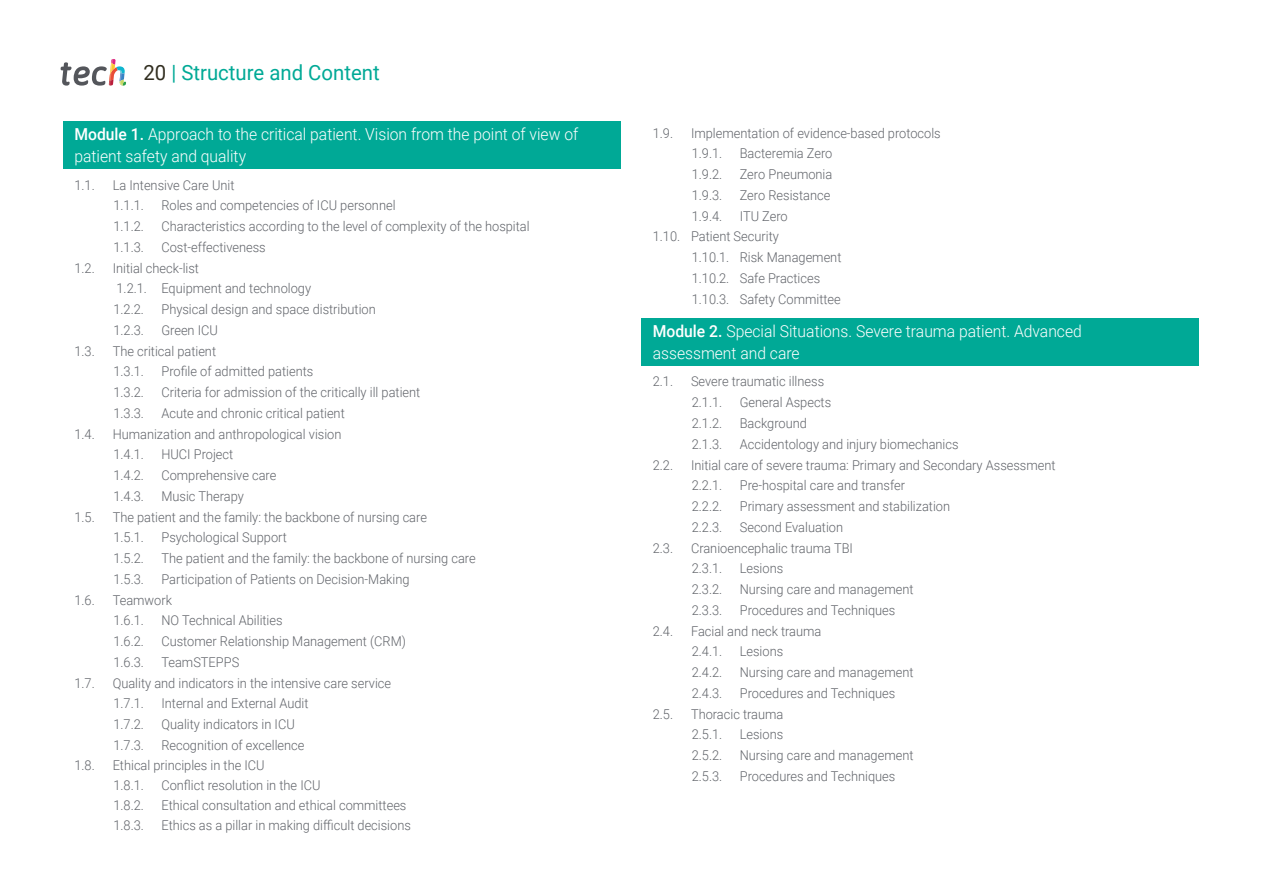
<style>
.page{position:relative;width:1263px;height:893px;background:#fff}
.page>*{position:absolute;margin:0;border:0;box-sizing:border-box;transform-origin:0 0}
.t1{font:21px "Roboto";color:#00a996}
.t2{font:300 16.5px/22.5px "Roboto";color:#fff;scale:.95 1}
.t3{font:300 13.5px/20.7px "Roboto";color:#61646a;scale:.95 1}
.s1{color:#312e20}
.s2{font-weight:500}
</style>
<div class="page">
<svg style="left:61px;top:59px;width:65px;height:27px"></svg>
<div style="left:63px;top:121px;width:558px;height:48px;background:#00a996"></div>
<div style="left:642px;top:318px;width:557px;height:48px;background:#00a996"></div>
<h1 class="t1" style="left:144px;top:57px;width:238px"><span class="s1">20</span> | Structure and Content</h1>
<p class="t2" style="left:74px;top:122px;width:532px"><span class="s2">Module 1.</span> Approach to the critical patient. Vision from the point of view of patient safety and quality</p>
<p class="t3" style="left:74px;top:174px;width:23px">1.1.</p>
<p class="t3" style="left:113px;top:174px;width:130px">La Intensive Care Unit<br>1.1.1.</p>
<p class="t3" style="left:161px;top:195px;width:248px">Roles and competencies of ICU personnel</p>
<p class="t3" style="left:113px;top:215px;width:34px">1.1.2.</p>
<p class="t3" style="left:161px;top:215px;width:389px">Characteristics according to the level of complexity of the hospital</p>
<p class="t3" style="left:113px;top:236px;width:34px">1.1.3.</p>
<p class="t3" style="left:161px;top:236px;width:111px">Cost-effectiveness</p>
<p class="t3" style="left:74px;top:257px;width:23px">1.2.</p>
<p class="t3" style="left:113px;top:257px;width:210px">Initial check-list<br>1.2.1. Equipment and technology<br>1.2.2.</p>
<p class="t3" style="left:161px;top:298px;width:227px">Physical design and space distribution</p>
<p class="t3" style="left:113px;top:319px;width:34px">1.2.3.</p>
<p class="t3" style="left:161px;top:319px;width:61px">Green ICU</p>
<p class="t3" style="left:74px;top:340px;width:23px">1.3.</p>
<p class="t3" style="left:113px;top:340px;width:110px">The critical patient<br>1.3.1.</p>
<p class="t3" style="left:161px;top:361px;width:161px">Profile of admitted patients</p>
<p class="t3" style="left:113px;top:381px;width:34px">1.3.2.</p>
<p class="t3" style="left:161px;top:381px;width:274px">Criteria for admission of the critically ill patient</p>
<p class="t3" style="left:113px;top:402px;width:34px">1.3.3.</p>
<p class="t3" style="left:161px;top:402px;width:195px">Acute and chronic critical patient</p>
<p class="t3" style="left:74px;top:423px;width:23px">1.4.</p>
<p class="t3" style="left:113px;top:423px;width:242px">Humanization and anthropological vision<br>1.4.1.</p>
<p class="t3" style="left:161px;top:444px;width:77px">HUCI Project</p>
<p class="t3" style="left:113px;top:464px;width:34px">1.4.2.</p>
<p class="t3" style="left:161px;top:464px;width:123px">Comprehensive care</p>
<p class="t3" style="left:113px;top:485px;width:34px">1.4.3.</p>
<p class="t3" style="left:161px;top:485px;width:88px">Music Therapy</p>
<p class="t3" style="left:74px;top:506px;width:23px">1.5.</p>
<p class="t3" style="left:113px;top:506px;width:332px">The patient and the family: the backbone of nursing care<br>1.5.1.</p>
<p class="t3" style="left:161px;top:527px;width:134px">Psychological Support</p>
<p class="t3" style="left:113px;top:547px;width:34px">1.5.2.</p>
<p class="t3" style="left:161px;top:547px;width:332px">The patient and the family: the backbone of nursing care</p>
<p class="t3" style="left:113px;top:568px;width:34px">1.5.3.</p>
<p class="t3" style="left:161px;top:568px;width:263px">Participation of Patients on Decision-Making</p>
<p class="t3" style="left:74px;top:589px;width:23px">1.6.</p>
<p class="t3" style="left:113px;top:589px;width:64px">Teamwork<br>1.6.1.</p>
<p class="t3" style="left:161px;top:610px;width:129px">NO Technical Abilities</p>
<p class="t3" style="left:113px;top:630px;width:34px">1.6.2.</p>
<p class="t3" style="left:161px;top:630px;width:259px">Customer Relationship Management (CRM)</p>
<p class="t3" style="left:113px;top:651px;width:34px">1.6.3.</p>
<p class="t3" style="left:161px;top:651px;width:83px">TeamSTEPPS</p>
<p class="t3" style="left:74px;top:672px;width:23px">1.7.</p>
<p class="t3" style="left:113px;top:672px;width:295px">Quality and indicators in the intensive care service<br>1.7.1.</p>
<p class="t3" style="left:161px;top:693px;width:156px">Internal and External Audit</p>
<p class="t3" style="left:113px;top:713px;width:34px">1.7.2.</p>
<p class="t3" style="left:161px;top:713px;width:142px">Quality indicators in ICU</p>
<p class="t3" style="left:113px;top:734px;width:34px">1.7.3.</p>
<p class="t3" style="left:161px;top:734px;width:152px">Recognition of excellence</p>
<p class="t3" style="left:74px;top:754px;width:23px">1.8.</p>
<p class="t3" style="left:113px;top:755px;width:161px;line-height:20px">Ethical principles in the ICU<br>1.8.1.</p>
<p class="t3" style="left:161px;top:774px;width:169px">Conflict resolution in the ICU</p>
<p class="t3" style="left:113px;top:794px;width:34px">1.8.2.</p>
<p class="t3" style="left:161px;top:794px;width:259px">Ethical consultation and ethical committees</p>
<p class="t3" style="left:113px;top:814px;width:34px">1.8.3.</p>
<p class="t3" style="left:161px;top:814px;width:264px">Ethics as a pillar in making difficult decisions</p>
<p class="t3" style="left:653px;top:122px;width:23px">1.9.</p>
<p class="t3" style="left:691px;top:122px;width:264px">Implementation of evidence-based protocols<br>1.9.1.</p>
<p class="t3" style="left:740px;top:143px;width:99px">Bacteremia Zero</p>
<p class="t3" style="left:692px;top:164px;width:34px">1.9.2.</p>
<p class="t3" style="left:740px;top:164px;width:99px">Zero Pneumonia</p>
<p class="t3" style="left:692px;top:184px;width:34px">1.9.3.</p>
<p class="t3" style="left:740px;top:184px;width:97px">Zero Resistance</p>
<p class="t3" style="left:692px;top:205px;width:34px">1.9.4.</p>
<p class="t3" style="left:740px;top:205px;width:52px">ITU Zero</p>
<p class="t3" style="left:653px;top:226px;width:134px">1.10. Patient Security</p>
<p class="t3" style="left:692px;top:247px;width:159px">1.10.1. Risk Management</p>
<p class="t3" style="left:692px;top:267px;width:137px">1.10.2. Safe Practices</p>
<p class="t3" style="left:692px;top:288px;width:158px">1.10.3. Safety Committee</p>
<p class="t2" style="left:653px;top:319px;width:453px"><span class="s2">Module 2.</span> Special Situations. Severe trauma patient. Advanced assessment and care</p>
<p class="t3" style="left:653px;top:371px;width:23px">2.1.</p>
<p class="t3" style="left:691px;top:371px;width:142px">Severe traumatic illness<br>2.1.1.</p>
<p class="t3" style="left:740px;top:392px;width:98px">General Aspects</p>
<p class="t3" style="left:692px;top:412px;width:34px">2.1.2.</p>
<p class="t3" style="left:740px;top:412px;width:72px">Background</p>
<p class="t3" style="left:692px;top:433px;width:34px">2.1.3.</p>
<p class="t3" style="left:740px;top:433px;width:232px">Accidentology and injury biomechanics</p>
<p class="t3" style="left:653px;top:454px;width:23px">2.2.</p>
<p class="t3" style="left:691px;top:454px;width:385px">Initial care of severe trauma: Primary and Secondary Assessment<br>2.2.1.</p>
<p class="t3" style="left:740px;top:475px;width:175px">Pre-hospital care and transfer</p>
<p class="t3" style="left:692px;top:495px;width:34px">2.2.2.</p>
<p class="t3" style="left:740px;top:495px;width:223px">Primary assessment and stabilization</p>
<p class="t3" style="left:692px;top:516px;width:34px">2.2.3.</p>
<p class="t3" style="left:740px;top:516px;width:110px">Second Evaluation</p>
<p class="t3" style="left:653px;top:537px;width:23px">2.3.</p>
<p class="t3" style="left:691px;top:537px;width:172px">Cranioencephalic trauma TBI<br>2.3.1.</p>
<p class="t3" style="left:740px;top:558px;width:47px">Lesions</p>
<p class="t3" style="left:692px;top:578px;width:34px">2.3.2.</p>
<p class="t3" style="left:740px;top:578px;width:184px">Nursing care and management</p>
<p class="t3" style="left:692px;top:599px;width:34px">2.3.3.</p>
<p class="t3" style="left:740px;top:599px;width:165px">Procedures and Techniques</p>
<p class="t3" style="left:653px;top:620px;width:23px">2.4.</p>
<p class="t3" style="left:691px;top:620px;width:139px">Facial and neck trauma<br>2.4.1.</p>
<p class="t3" style="left:740px;top:641px;width:47px">Lesions</p>
<p class="t3" style="left:692px;top:661px;width:34px">2.4.2.</p>
<p class="t3" style="left:740px;top:661px;width:184px">Nursing care and management</p>
<p class="t3" style="left:692px;top:682px;width:34px">2.4.3.</p>
<p class="t3" style="left:740px;top:682px;width:165px">Procedures and Techniques</p>
<p class="t3" style="left:653px;top:703px;width:23px">2.5.</p>
<p class="t3" style="left:691px;top:703px;width:99px">Thoracic trauma<br>2.5.1.</p>
<p class="t3" style="left:740px;top:724px;width:47px">Lesions</p>
<p class="t3" style="left:692px;top:744px;width:34px">2.5.2.</p>
<p class="t3" style="left:740px;top:744px;width:184px">Nursing care and management</p>
<p class="t3" style="left:692px;top:765px;width:34px">2.5.3.</p>
<p class="t3" style="left:740px;top:765px;width:165px">Procedures and Techniques</p>
</div>
